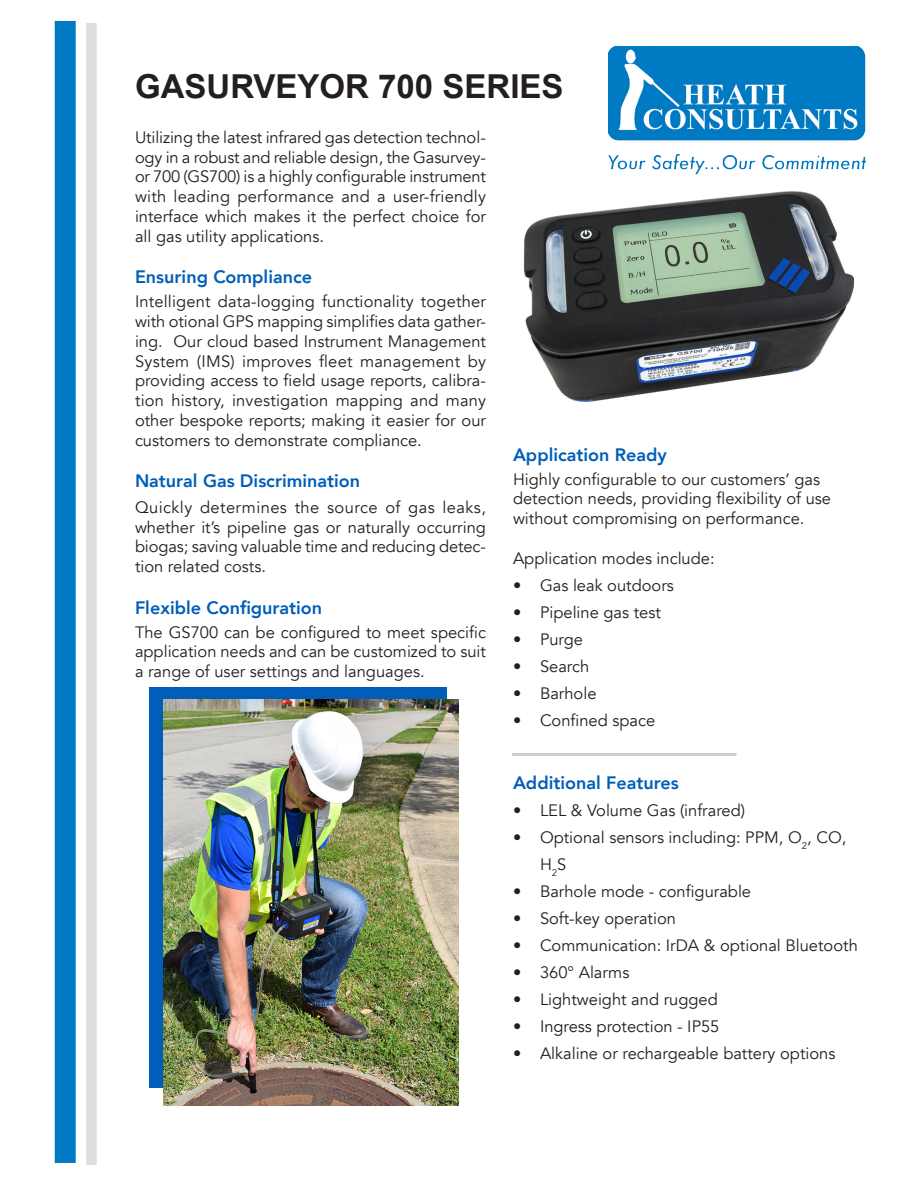
<style>
.page{position:relative;width:918px;height:1188px;background:#fff}
.page>*{position:absolute;margin:0;border:0;box-sizing:border-box;transform-origin:0 0}
.t1{font:700 33px "Arial";color:#231f20}
.Body_Text{font:800 18px "Avenir";color:#005eb8}
.Body_Text-2{font:16.5px/19.8px "Avenir";color:#231f20;text-align:justify}
</style>
<div class="page">
<div style="left:86px;top:23px;width:11px;height:1142px;background:#dcdddf"></div>
<div style="left:55px;top:21px;width:21px;height:1142px;background:#007ac2"></div>
<div style="left:149px;top:687px;width:297px;height:401px;background:#005eb8"></div>
<img style="left:609px;top:46px;width:257px;height:128px">
<img style="left:524px;top:192px;width:329px;height:210px">
<img style="left:163px;top:700px;width:296px;height:406px">
<hr style="left:512px;top:753px;width:225px;height:3px;background:#9d9fa2">
<p class="t1" style="left:135px;top:65px;width:430px">GASURVEYOR 700 SERIES</p>
<p class="Body_Text-2" style="left:135px;top:128px;width:353px">Utilizing the latest infrared gas detection technol&shy;ogy in a robust and reliable design, the Gasurvey&shy;or 700 (GS700) is a highly configurable instrument with leading performance and a user-friendly interface which makes it the perfect choice for all gas utility applications.</p>
<p class="Body_Text" style="left:135px;top:263px;width:179px">Ensuring Compliance</p>
<p class="Body_Text-2" style="left:135px;top:292px;width:353px">Intelligent data-logging functionality together with otional GPS mapping simplifies data gather&shy;ing. Our cloud based Instrument Management System (IMS) improves fleet management by providing access to field usage reports, calibra&shy;tion history, investigation mapping and many other bespoke reports; making it easier for our customers to demonstrate compliance.</p>
<p class="Body_Text" style="left:135px;top:467px;width:227px">Natural Gas Discrimination</p>
<p class="Body_Text-2" style="left:135px;top:497px;width:353px">Quickly determines the source of gas leaks, whether it’s pipeline gas or naturally occurring biogas; saving valuable time and reducing detec&shy;tion related costs.</p>
<p class="Body_Text" style="left:135px;top:593px;width:189px">Flexible Configuration</p>
<p class="Body_Text-2" style="left:135px;top:622px;width:353px">The GS700 can be configured to meet specific application needs and can be customized to suit a range of user settings and languages.</p>
<p class="Body_Text" style="left:513px;top:440px;width:155px">Application Ready</p>
<p class="Body_Text-2" style="left:513px;top:469px;width:320px;text-align:left">Highly configurable to our customers’ gas detection needs, providing flexibility of use without compromising on performance.</p>
<p class="Body_Text-2" style="left:513px;top:548px;width:203px">Application modes include:</p>
<p class="Body_Text-2" style="left:513px;top:575px;width:162px">• Gas leak outdoors</p>
<p class="Body_Text-2" style="left:513px;top:602px;width:149px">• Pipeline gas test</p>
<p class="Body_Text-2" style="left:513px;top:629px;width:72px">• Purge</p>
<p class="Body_Text-2" style="left:513px;top:656px;width:78px">• Search</p>
<p class="Body_Text-2" style="left:513px;top:683px;width:85px">• Barhole</p>
<p class="Body_Text-2" style="left:513px;top:710px;width:144px">• Confined space</p>
<p class="Body_Text" style="left:513px;top:769px;width:167px">Additional Features</p>
<p class="Body_Text-2" style="left:513px;top:801px;width:234px">• LEL &amp; Volume Gas (infrared)</p>
<p class="Body_Text-2" style="left:540px;top:824px;width:308px;line-height:27px;text-indent:-27px">• Optional sensors including: PPM, O<sub>2</sub>, CO,<br>H<sub>2</sub>S</p>
<p class="Body_Text-2" style="left:513px;top:882px;width:240px">• Barhole mode - configurable</p>
<p class="Body_Text-2" style="left:513px;top:909px;width:164px">• Soft-key operation</p>
<p class="Body_Text-2" style="left:513px;top:936px;width:346px">• Communication: IrDA &amp; optional Bluetooth</p>
<p class="Body_Text-2" style="left:513px;top:963px;width:118px">• 360° Alarms</p>
<p class="Body_Text-2" style="left:513px;top:990px;width:206px">• Lightweight and rugged</p>
<p class="Body_Text-2" style="left:513px;top:1017px;width:208px">• Ingress protection - IP55</p>
<p class="Body_Text-2" style="left:513px;top:1044px;width:324px">• Alkaline or rechargeable battery options</p>
</div>
